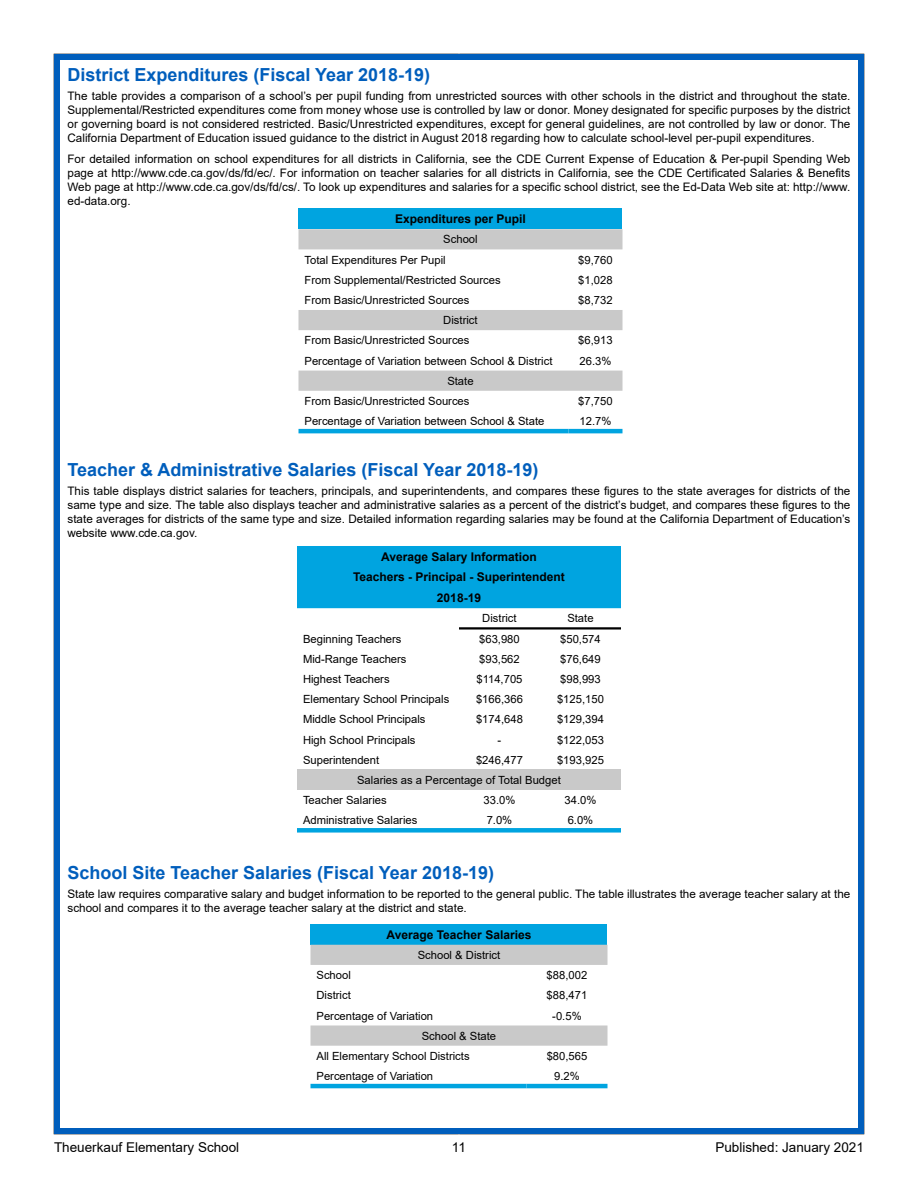
<style>
.page{position:relative;width:918px;height:1188px;background:#fff}
.page>*{position:absolute;margin:0;border:0;box-sizing:border-box;transform-origin:0 0}
.t1{font:700 18px "Arial";color:#005ebc}
.t2{font:13.5px "Arial";color:#000}
.t3{font:700 12px/20.7px "Arial";color:#000;text-align:center}
.t4{font:11.7px/14.1px "Arial";color:#000;text-align:justify}
.t5{font:11.25px/20.2px "Arial";color:#000}
</style>
<div class="page">
<div style="left:54px;top:54px;width:810px;height:1080px;border:6px solid #005ebc"></div>
<div style="left:297px;top:546px;width:324px;height:62px;background:#00a4e0"></div>
<div style="left:297px;top:770px;width:324px;height:20px;background:#c9c9c9"></div>
<hr style="left:540px;top:627px;width:81px;height:3px;background:#000">
<hr style="left:459px;top:627px;width:81px;height:3px;background:#000">
<div style="left:297px;top:828px;width:162px;height:5px;background:#00a4e0"></div>
<div style="left:459px;top:828px;width:81px;height:5px;background:#00a4e0"></div>
<div style="left:540px;top:828px;width:81px;height:5px;background:#00a4e0"></div>
<div style="left:310px;top:924px;width:298px;height:21px;background:#00a4e0"></div>
<svg style="left:310px;top:945px;width:298px;height:101px"></svg>
<hr style="left:310px;top:1084px;width:216px;height:4px;background:#00a4e0">
<hr style="left:526px;top:1084px;width:82px;height:4px;background:#00a4e0">
<div style="left:298px;top:208px;width:324px;height:21px;background:#00a4e0"></div>
<svg style="left:298px;top:229px;width:324px;height:162px"></svg>
<hr style="left:298px;top:429px;width:270px;height:4px;background:#00a4e0">
<hr style="left:568px;top:429px;width:54px;height:4px;background:#00a4e0">
<h1 class="t1" style="left:68px;top:62px;width:364px">District Expenditures (Fiscal Year 2018-19)</h1>
<p class="t4" style="left:68px;top:89px;width:784px">The table provides a comparison of a school’s per pupil funding from unrestricted sources with other schools in the district and throughout the state.<br>Supplemental/Restricted expenditures come from money whose use is controlled by law or donor. Money designated for specific purposes by the district or governing board is not considered restricted. Basic/Unrestricted expenditures, except for general guidelines, are not controlled by law or donor. The California Department of Education issued guidance to the district in August 2018 regarding how to calculate school-level per-pupil expenditures.</p>
<p class="t4" style="left:68px;top:152px;width:784px">For detailed information on school expenditures for all districts in California, see the CDE Current Expense of Education &amp; Per-pupil Spending Web page at http://www.cde.ca.gov/ds/fd/ec/. For information on teacher salaries for all districts in California, see the CDE Certificated Salaries &amp; Benefits Web page at http://www.cde.ca.gov/ds/fd/cs/. To look up expenditures and salaries for a specific school district, see the Ed-Data Web site at: http://www. ed-data.org.</p>
<p class="t3" style="left:395px;top:209px;width:132px">Expenditures per Pupil</p>
<p class="t5" style="left:304px;top:229px;width:175px;text-indent:139px">School<br>Total Expenditures Per Pupil</p>
<p class="t5" style="left:578px;top:249px;width:36px">$9,760</p>
<p class="t5" style="left:304px;top:270px;width:198px">From Supplemental/Restricted Sources</p>
<p class="t5" style="left:578px;top:270px;width:36px">$1,028</p>
<p class="t5" style="left:304px;top:290px;width:167px">From Basic/Unrestricted Sources</p>
<p class="t5" style="left:578px;top:290px;width:36px">$8,732</p>
<p class="t5" style="left:304px;top:310px;width:175px;text-indent:139px">District<br>From Basic/Unrestricted Sources</p>
<p class="t5" style="left:578px;top:330px;width:36px">$6,913</p>
<p class="t5" style="left:304px;top:350px;width:250px">Percentage of Variation between School &amp; District</p>
<p class="t5" style="left:580px;top:350px;width:33px">26.3%</p>
<p class="t5" style="left:304px;top:371px;width:171px;text-indent:143px">State<br>From Basic/Unrestricted Sources</p>
<p class="t5" style="left:578px;top:391px;width:36px">$7,750</p>
<p class="t5" style="left:304px;top:411px;width:241px">Percentage of Variation between School &amp; State</p>
<p class="t5" style="left:580px;top:411px;width:33px">12.7%</p>
<h1 class="t1" style="left:68px;top:456px;width:472px">Teacher &amp; Administrative Salaries (Fiscal Year 2018-19)</h1>
<p class="t4" style="left:68px;top:484px;width:784px">This table displays district salaries for teachers, principals, and superintendents, and compares these figures to the state averages for districts of the same type and size. The table also displays teacher and administrative salaries as a percent of the district’s budget, and compares these figures to the state averages for districts of the same type and size. Detailed information regarding salaries may be found at the California Department of Education’s website www.cde.ca.gov.</p>
<p class="t3" style="left:353px;top:546px;width:213px">Average Salary Information<br>Teachers - Principal - Superintendent<br>2018-19</p>
<p class="t5" style="left:482px;top:608px;width:36px">District</p>
<p class="t5" style="left:567px;top:608px;width:28px">State</p>
<p class="t5" style="left:303px;top:628px;width:100px">Beginning Teachers</p>
<p class="t5" style="left:479px;top:628px;width:42px">$63,980</p>
<p class="t5" style="left:560px;top:628px;width:42px">$50,574</p>
<p class="t5" style="left:303px;top:649px;width:105px">Mid-Range Teachers</p>
<p class="t5" style="left:479px;top:649px;width:42px">$93,562</p>
<p class="t5" style="left:560px;top:649px;width:42px">$76,649</p>
<p class="t5" style="left:303px;top:669px;width:88px">Highest Teachers</p>
<p class="t5" style="left:476px;top:669px;width:48px">$114,705</p>
<p class="t5" style="left:560px;top:669px;width:42px">$98,993</p>
<p class="t5" style="left:303px;top:689px;width:148px">Elementary School Principals</p>
<p class="t5" style="left:476px;top:689px;width:48px">$166,366</p>
<p class="t5" style="left:557px;top:689px;width:48px">$125,150</p>
<p class="t5" style="left:303px;top:709px;width:124px">Middle School Principals</p>
<p class="t5" style="left:476px;top:709px;width:48px">$174,648</p>
<p class="t5" style="left:557px;top:709px;width:48px">$129,394</p>
<p class="t5" style="left:303px;top:729px;width:114px">High School Principals</p>
<p class="t5" style="left:498px;top:729px;width:5px">-</p>
<p class="t5" style="left:557px;top:729px;width:48px">$122,053</p>
<p class="t5" style="left:303px;top:750px;width:78px">Superintendent</p>
<p class="t5" style="left:476px;top:750px;width:48px">$246,477</p>
<p class="t5" style="left:557px;top:750px;width:48px">$193,925</p>
<p class="t5" style="left:357px;top:770px;width:205px">Salaries as a Percentage of Total Budget</p>
<p class="t5" style="left:303px;top:790px;width:85px">Teacher Salaries</p>
<p class="t5" style="left:484px;top:790px;width:33px">33.0%</p>
<p class="t5" style="left:565px;top:790px;width:33px">34.0%</p>
<p class="t5" style="left:303px;top:810px;width:116px">Administrative Salaries</p>
<p class="t5" style="left:487px;top:810px;width:27px">7.0%</p>
<p class="t5" style="left:568px;top:810px;width:27px">6.0%</p>
<h1 class="t1" style="left:68px;top:860px;width:428px">School Site Teacher Salaries (Fiscal Year 2018-19)</h1>
<p class="t4" style="left:68px;top:887px;width:784px">State law requires comparative salary and budget information to be reported to the general public. The table illustrates the average teacher salary at the school and compares it to the average teacher salary at the district and state.</p>
<p class="t3" style="left:387px;top:924px;width:146px">Average Teacher Salaries</p>
<p class="t5" style="left:418px;top:945px;width:84px">School &amp; District</p>
<p class="t5" style="left:316px;top:965px;width:36px">School</p>
<p class="t5" style="left:547px;top:965px;width:42px">$88,002</p>
<p class="t5" style="left:316px;top:985px;width:36px">District</p>
<p class="t5" style="left:547px;top:985px;width:42px">$88,471</p>
<p class="t5" style="left:316px;top:1005px;width:118px">Percentage of Variation</p>
<p class="t5" style="left:552px;top:1005px;width:31px">-0.5%</p>
<p class="t5" style="left:317px;top:1026px;width:181px;text-indent:105px">School &amp; State<br>All Elementary School Districts</p>
<p class="t5" style="left:547px;top:1046px;width:42px">$80,565</p>
<p class="t5" style="left:317px;top:1066px;width:118px">Percentage of Variation</p>
<p class="t5" style="left:554px;top:1066px;width:27px">9.2%</p>
<p class="t2" style="left:54px;top:1138px;width:187px">Theuerkauf Elementary School</p>
<p class="t2" style="left:452px;top:1138px;width:16px">11</p>
<p class="t2" style="left:715px;top:1138px;width:150px">Published: January 2021</p>
</div>
